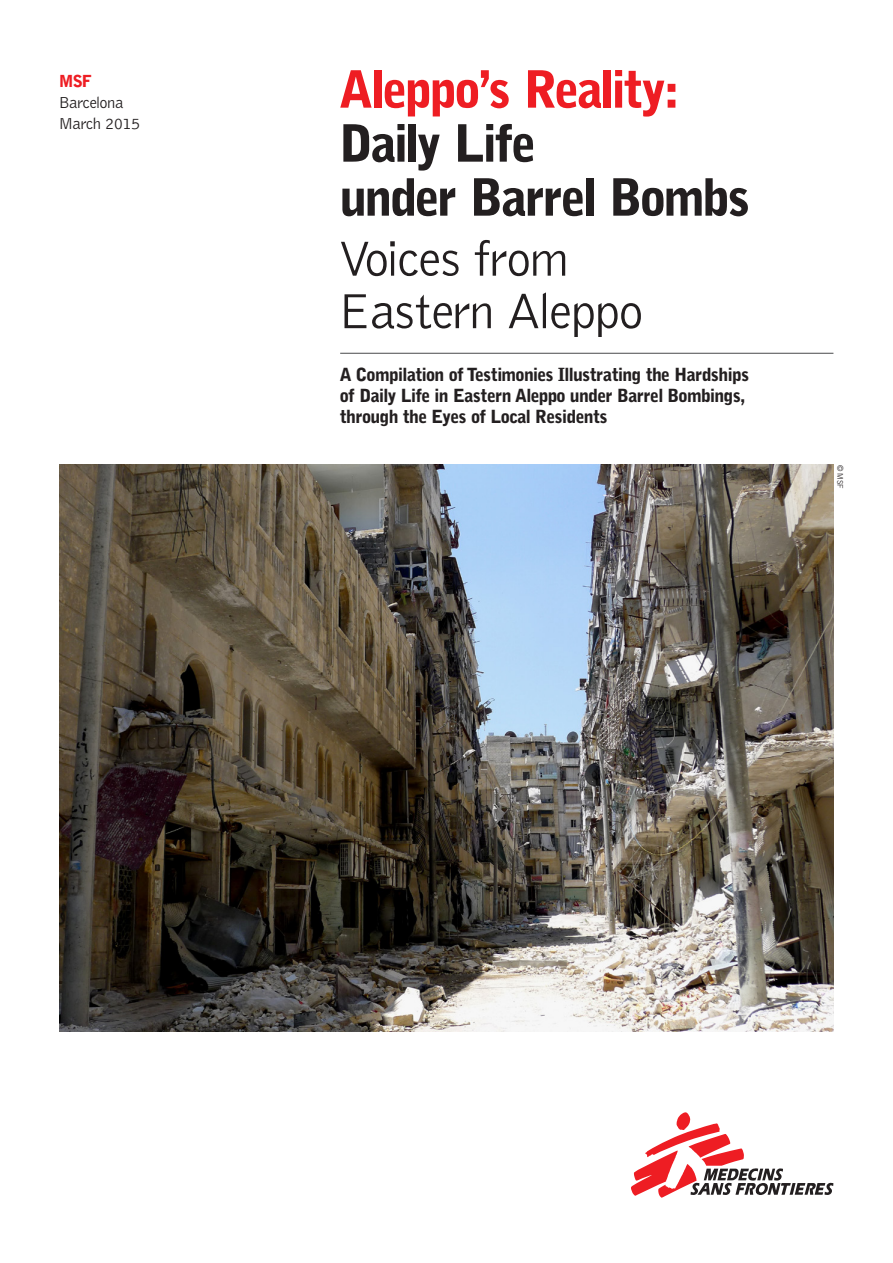
<style>
.page{position:relative;width:893px;height:1263px;background:#fff}
.page>*{position:absolute;margin:0;border:0;box-sizing:border-box;transform-origin:0 0}
.t1{font:900 51px/54px "Bell MSFE";letter-spacing:-.01em;color:#231f20}
.t2{font:300 51px/52.5px "Bell MSFE";color:#231f20}
.t3{font:900 51px "Bell MSFE";letter-spacing:-.015em;color:#ee1d23}
.t4{font:900 18px/21px "Bell MSFE";color:#231f20}
.t5{font:300 16.5px "Bell MSFE";color:#231f20}
.t6{font:900 16.5px "Bell MSFE";color:#ee1d23}
.Nota{font:300 8.25px "Bell MSFE";color:#231f20}
</style>
<div class="page">
<svg style="left:631px;top:1112px;width:202px;height:86px"></svg>
<img style="left:60px;top:465px;width:773px;height:567px">
<hr style="left:340px;top:353px;width:493px;height:1px;background:#494a4b">
<p class="t6" style="left:60px;top:71px;width:34px">MSF</p>
<p class="t5" style="left:60px;top:93px;width:65px">Barcelona</p>
<p class="t5" style="left:60px;top:114px;width:82px">March 2015</p>
<h1 class="t3" style="left:340px;top:60px;width:340px">Aleppo’s Reality:</h1>
<h1 class="t1" style="left:340px;top:117px;width:411px">Daily Life<br>under Barrel Bombs</h1>
<h1 class="t2" style="left:340px;top:234px;width:304px">Voices from<br>Eastern Aleppo</h1>
<p class="t4" style="left:340px;top:364px;width:410px">A Compilation of Testimonies Illustrating the Hardships of Daily Life in Eastern Aleppo under Barrel Bombings, through the Eyes of Local Residents</p>
<p class="Nota" style="left:845px;top:465px;width:26px;rotate:90deg">© MSF</p>
</div>
